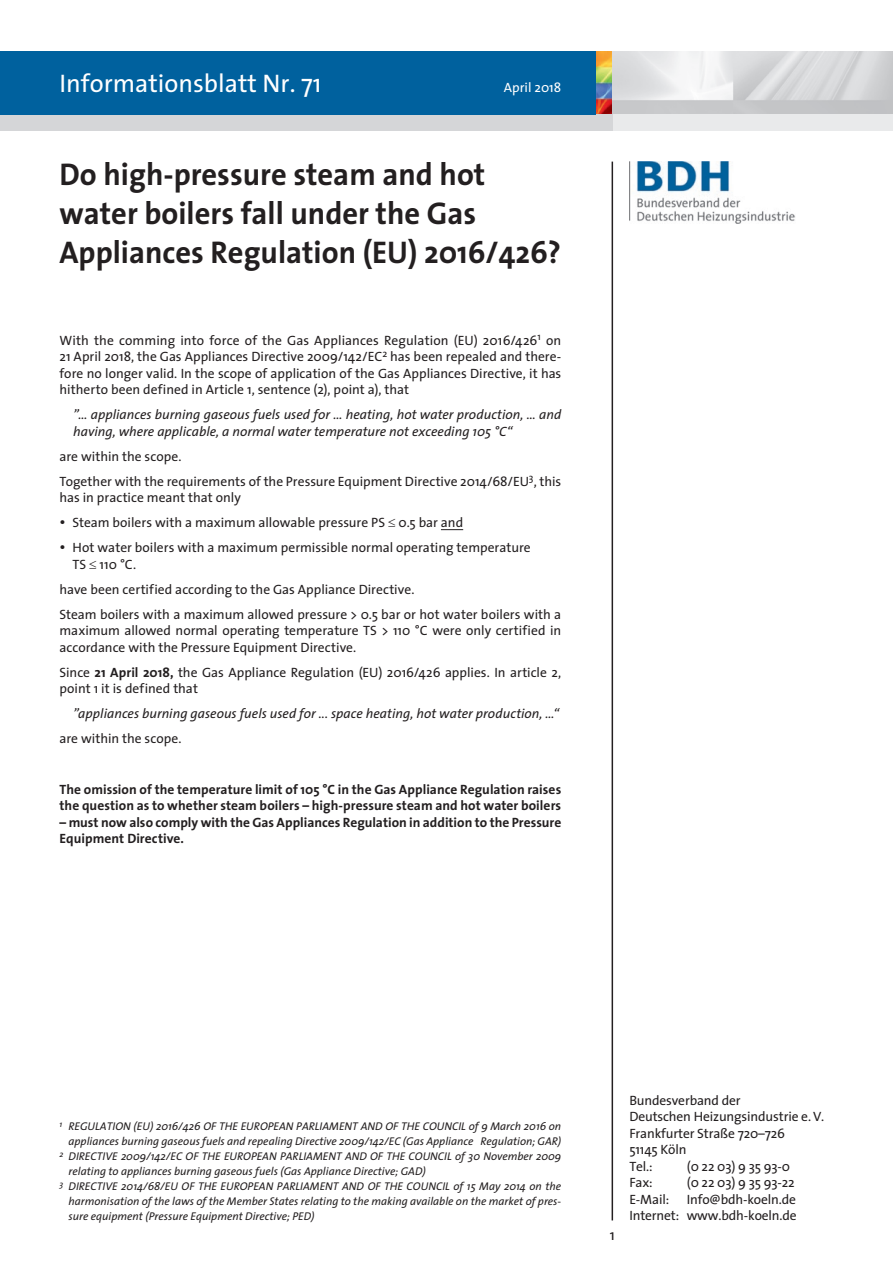
<style>
.page{position:relative;width:893px;height:1263px;background:#fff}
.page>*{position:absolute;margin:0;border:0;box-sizing:border-box;transform-origin:0 0}
.t1{font:700 31.5px/39px "The Sans";color:#231f20}
.t2{font:25.5px "The Sans";color:#fff}
.t3{font:15px "The Sans";color:#231f20}
.t4{font:13.5px/16.5px "The Sans";letter-spacing:-.005em;color:#231f20}
.t5{font:700 13.5px/16.5px "The Sans";letter-spacing:.005em;color:#231f20}
.t6{font:italic 13.5px/16.5px "The Sans";color:#231f20}
.t7{font:13.5px "The Sans";color:#fff}
.t8{font:italic 11.25px "The Sans";color:#231f20}
.s1{font-family:"Vd K Windings"}
.s2{font-weight:700}
</style>
<div class="page">
<hr style="left:612px;top:162px;width:1px;height:1058px;background:#231f20">
<svg style="left:441px;top:529px;width:22px;height:1px"></svg>
<img style="left:595px;top:51px;width:17px;height:64px">
<svg style="left:612px;top:51px;width:281px;height:64px;background:#d9dadb"></svg>
<div style="left:612px;top:115px;width:281px;height:16px;background:#e9eaeb"></div>
<div style="left:0;top:115px;width:612px;height:16px;background:#d5d6d8"></div>
<div style="left:0;top:51px;width:595px;height:64px;background:#00619e"></div>
<img style="left:629px;top:162px;width:166px;height:62px">
<h2 class="t2" style="left:60px;top:62px;width:263px">Informationsblatt Nr. 71</h2>
<p class="t7" style="left:504px;top:77px;width:59px">April 2018</p>
<h1 class="t1" style="left:60px;top:154px;width:503px">Do high-pressure steam and hot water boilers fall under the Gas<br>Appliances Regulation (EU) 2016/426?</h1>
<p class="t4" style="left:60px;top:332px;width:503px;text-align:justify">With the comming into force of the Gas Appliances Regulation (EU) 2016/426<sup>1</sup> on 21 April 2018, the Gas Appliances Directive 2009/142/EC<sup>2</sup> has been repealed and there&shy;fore no longer valid. In the scope of application of the Gas Appliances Directive, it has hitherto been defined in Article 1, sentence (2), point a), that</p>
<p class="t6" style="left:73px;top:406px;width:490px">”… appliances burning gaseous fuels used for … heating, hot water production, … and having, where applicable, a normal water temperature not exceeding 105 °C“</p>
<p class="t4" style="left:60px;top:443px;width:503px;line-height:25px">are within the scope.<br>Together with the requirements of the Pressure Equipment Directive 2014/68/EU<sup>3</sup>, this</p>
<p class="t4" style="left:60px;top:485px;width:473px;line-height:25px">has in practice meant that only<br><span class="s1">Ÿ</span> Steam boilers with a maximum allowable pressure PS ≤ 0.5 bar and<br><span class="s1">Ÿ</span> Hot water boilers with a maximum permissible normal operating temperature</p>
<p class="t4" style="left:60px;top:551px;width:503px;line-height:25px;text-indent:13px">TS ≤ 110 °C.<br>have been certified according to the Gas Appliance Directive.<br>Steam boilers with a maximum allowed pressure &gt; 0.5 bar or hot water boilers with a</p>
<p class="t4" style="left:60px;top:622px;width:503px">maximum allowed normal operating temperature TS &gt; 110 °C were only certified in accordance with the Pressure Equipment Directive.</p>
<p class="t4" style="left:60px;top:664px;width:503px">Since <span class="s2">21 April 2018,</span> the Gas Appliance Regulation (EU) 2016/426 applies. In article 2, point 1 it is defined that</p>
<p class="t6" style="left:73px;top:705px;width:488px">”appliances burning gaseous fuels used for ... space heating, hot water production, …“</p>
<p class="t4" style="left:60px;top:730px;width:123px">are within the scope.</p>
<p class="t5" style="left:60px;top:781px;width:503px">The omission of the temperature limit of 105 °C in the Gas Appliance Regulation raises the question as to whether steam boilers – high-pressure steam and hot water boilers</p>
<p class="t5" style="left:60px;top:814px;width:503px">– must now also comply with the Gas Appliances Regulation in addition to the Pressure<br>Equipment Directive.</p>
<p class="t8" style="left:60px;top:1117px;width:503px"><sup>1</sup> REGULATION (EU) 2016/426 OF THE EUROPEAN PARLIAMENT AND OF THE COUNCIL of 9 March 2016 on</p>
<p class="t8" style="left:69px;top:1132px;width:494px">appliances burning gaseous fuels and repealing Directive 2009/142/EC (Gas Appliance Regulation; GAR)</p>
<p class="t8" style="left:60px;top:1147px;width:503px"><sup>2</sup> DIRECTIVE 2009/142/EC OF THE EUROPEAN PARLIAMENT AND OF THE COUNCIL of 30 November 2009</p>
<p class="t8" style="left:69px;top:1162px;width:359px">relating to appliances burning gaseous fuels (Gas Appliance Directive; GAD)</p>
<p class="t8" style="left:60px;top:1177px;width:503px"><sup>3</sup> DIRECTIVE 2014/68/EU OF THE EUROPEAN PARLIAMENT AND OF THE COUNCIL of 15 May 2014 on the</p>
<p class="t8" style="left:69px;top:1192px;width:494px">harmonisation of the laws of the Member States relating to the making available on the market of pres-</p>
<p class="t8" style="left:69px;top:1207px;width:248px">sure equipment (Pressure Equipment Directive; PED)</p>
<p class="t3" style="left:610px;top:1222px;width:7px">1</p>
<p class="t4" style="left:629px;top:1092px;width:196px">Bundesverband der<br>Deutschen Heizungsindustrie e. V.<br>Frankfurter Straße 720–726<br>51145 Köln<br>Tel.:</p>
<p class="t4" style="left:687px;top:1158px;width:105px">(0 22 03) 9 35 93-0</p>
<p class="t4" style="left:629px;top:1174px;width:25px">Fax:</p>
<p class="t4" style="left:687px;top:1174px;width:110px">(0 22 03) 9 35 93-22</p>
<p class="t4" style="left:629px;top:1191px;width:41px">E-Mail:</p>
<p class="t4" style="left:629px;top:1191px;width:169px;text-align:right">Info@bdh-koeln.de<br>Internet: www.bdh-koeln.de</p>
</div>
